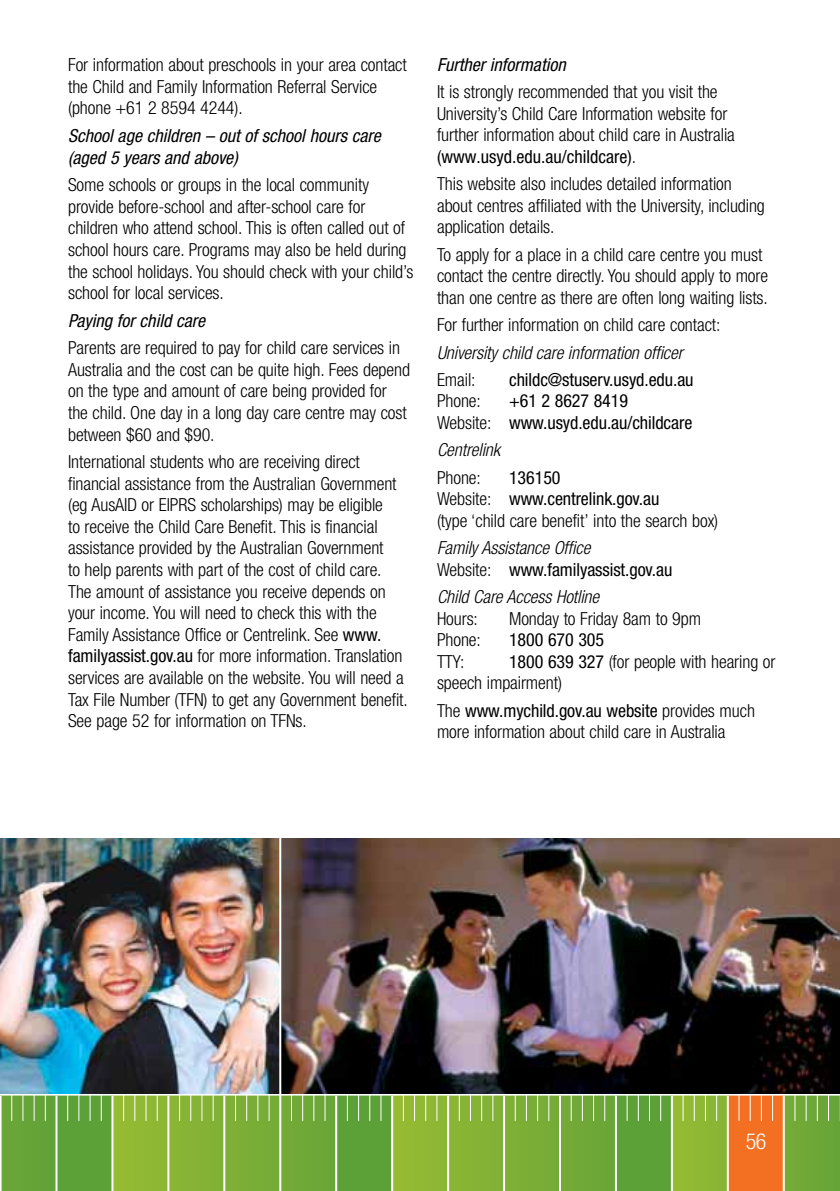
<style>
.page{position:relative;width:840px;height:1191px;background:#fff}
.page>*{position:absolute;margin:0;border:0;box-sizing:border-box;transform-origin:0 0}
.t1{font:300 condensed 22px "Helvetica Neue";color:#fff}
.t2{font:300 condensed 18px/21.6px "Helvetica Neue";letter-spacing:-.005em;color:#000}
.t3{font:condensed 18px/21.6px "Helvetica Neue";letter-spacing:-.005em;color:#000;text-align:center}
.t4{font:italic condensed 18px/22px "Helvetica Neue";color:#000}
.t5{font:italic 300 condensed 18px "Helvetica Neue";letter-spacing:-.005em;color:#000}
.s1{font-weight:400}
.s2{font-weight:300}
.s3{font-weight:300;font-style:italic}
</style>
<div class="page">
<div style="left:0;top:1095px;width:73px;height:96px;background:#66a438"></div>
<svg style="left:113px;top:1095px;width:222px;height:96px;background:#86b43f"></svg>
<svg style="left:393px;top:1095px;width:221px;height:96px;background:#84b33c"></svg>
<svg style="left:672px;top:1095px;width:167px;height:96px;background:#82b23c"></svg>
<div style="left:56px;top:1095px;width:56px;height:96px;background:#5ca038"></div>
<div style="left:615px;top:1095px;width:56px;height:96px;background:#5ca038"></div>
<div style="left:336px;top:1095px;width:56px;height:96px;background:#5ca038"></div>
<div style="left:727px;top:1095px;width:56px;height:96px;background:#f36f21"></div>
<hr style="left:0;top:1095px;width:2px;height:96px;background:#fff">
<hr style="left:55px;top:1095px;width:2px;height:96px;background:#fff">
<hr style="left:111px;top:1095px;width:2px;height:96px;background:#fff">
<hr style="left:167px;top:1095px;width:2px;height:96px;background:#fff">
<hr style="left:223px;top:1095px;width:2px;height:96px;background:#fff">
<hr style="left:335px;top:1095px;width:2px;height:96px;background:#fff">
<hr style="left:391px;top:1095px;width:2px;height:96px;background:#fff">
<hr style="left:447px;top:1095px;width:2px;height:96px;background:#fff">
<hr style="left:502px;top:1095px;width:2px;height:96px;background:#fff">
<hr style="left:558px;top:1095px;width:2px;height:96px;background:#fff">
<hr style="left:614px;top:1095px;width:2px;height:96px;background:#fff">
<hr style="left:670px;top:1095px;width:2px;height:96px;background:#fff">
<hr style="left:726px;top:1095px;width:2px;height:96px;background:#fff">
<hr style="left:782px;top:1095px;width:2px;height:96px;background:#fff">
<hr style="left:11px;top:1074px;width:1px;height:47px;background:#fff">
<hr style="left:22px;top:1074px;width:1px;height:47px;background:#fff">
<hr style="left:34px;top:1074px;width:1px;height:47px;background:#fff">
<hr style="left:45px;top:1074px;width:1px;height:47px;background:#fff">
<hr style="left:67px;top:1074px;width:1px;height:47px;background:#fff">
<hr style="left:78px;top:1074px;width:1px;height:47px;background:#fff">
<hr style="left:89px;top:1074px;width:1px;height:47px;background:#fff">
<hr style="left:101px;top:1074px;width:1px;height:47px;background:#fff">
<hr style="left:123px;top:1074px;width:1px;height:47px;background:#fff">
<hr style="left:134px;top:1074px;width:1px;height:47px;background:#fff">
<hr style="left:145px;top:1074px;width:1px;height:47px;background:#fff">
<hr style="left:157px;top:1074px;width:1px;height:47px;background:#fff">
<hr style="left:179px;top:1074px;width:1px;height:47px;background:#fff">
<hr style="left:190px;top:1074px;width:1px;height:47px;background:#fff">
<hr style="left:201px;top:1074px;width:1px;height:47px;background:#fff">
<hr style="left:212px;top:1074px;width:1px;height:47px;background:#fff">
<hr style="left:235px;top:1074px;width:1px;height:47px;background:#fff">
<hr style="left:246px;top:1074px;width:1px;height:47px;background:#fff">
<hr style="left:257px;top:1074px;width:1px;height:47px;background:#fff">
<hr style="left:268px;top:1074px;width:1px;height:47px;background:#fff">
<hr style="left:291px;top:1074px;width:1px;height:47px;background:#fff">
<hr style="left:302px;top:1074px;width:1px;height:47px;background:#fff">
<hr style="left:313px;top:1074px;width:1px;height:47px;background:#fff">
<hr style="left:324px;top:1074px;width:1px;height:47px;background:#fff">
<hr style="left:347px;top:1074px;width:1px;height:47px;background:#fff">
<hr style="left:358px;top:1074px;width:1px;height:47px;background:#fff">
<hr style="left:369px;top:1074px;width:1px;height:47px;background:#fff">
<hr style="left:380px;top:1074px;width:1px;height:47px;background:#fff">
<hr style="left:402px;top:1074px;width:1px;height:47px;background:#fff">
<hr style="left:414px;top:1074px;width:1px;height:47px;background:#fff">
<hr style="left:425px;top:1074px;width:1px;height:47px;background:#fff">
<hr style="left:436px;top:1074px;width:1px;height:47px;background:#fff">
<hr style="left:458px;top:1074px;width:1px;height:47px;background:#fff">
<hr style="left:469px;top:1074px;width:1px;height:47px;background:#fff">
<hr style="left:481px;top:1074px;width:1px;height:47px;background:#fff">
<hr style="left:492px;top:1074px;width:1px;height:47px;background:#fff">
<hr style="left:514px;top:1074px;width:1px;height:47px;background:#fff">
<hr style="left:525px;top:1074px;width:1px;height:47px;background:#fff">
<hr style="left:537px;top:1074px;width:1px;height:47px;background:#fff">
<hr style="left:548px;top:1074px;width:1px;height:47px;background:#fff">
<hr style="left:570px;top:1074px;width:1px;height:47px;background:#fff">
<hr style="left:581px;top:1074px;width:1px;height:47px;background:#fff">
<hr style="left:592px;top:1074px;width:1px;height:47px;background:#fff">
<hr style="left:604px;top:1074px;width:1px;height:47px;background:#fff">
<hr style="left:626px;top:1074px;width:1px;height:47px;background:#fff">
<hr style="left:637px;top:1074px;width:1px;height:47px;background:#fff">
<hr style="left:648px;top:1074px;width:1px;height:47px;background:#fff">
<hr style="left:659px;top:1074px;width:1px;height:47px;background:#fff">
<hr style="left:682px;top:1074px;width:1px;height:47px;background:#fff">
<hr style="left:693px;top:1074px;width:1px;height:47px;background:#fff">
<hr style="left:704px;top:1074px;width:1px;height:47px;background:#fff">
<hr style="left:715px;top:1074px;width:1px;height:47px;background:#fff">
<hr style="left:738px;top:1074px;width:1px;height:47px;background:#fff">
<hr style="left:749px;top:1074px;width:1px;height:47px;background:#fff">
<hr style="left:760px;top:1074px;width:1px;height:47px;background:#fff">
<hr style="left:771px;top:1074px;width:1px;height:47px;background:#fff">
<hr style="left:794px;top:1074px;width:1px;height:47px;background:#fff">
<hr style="left:805px;top:1074px;width:1px;height:47px;background:#fff">
<hr style="left:816px;top:1074px;width:1px;height:47px;background:#fff">
<hr style="left:827px;top:1074px;width:1px;height:47px;background:#fff">
<img style="left:0;top:838px;width:279px;height:255px">
<img style="left:281px;top:838px;width:558px;height:255px">
<hr style="left:279px;top:837px;width:2px;height:354px;background:#fff">
<p class="t2" style="left:68px;top:54px;width:340px">For information about preschools in your area contact the Child and Family Information Referral Service (phone +61 2 8594 4244).</p>
<p class="t4" style="left:68px;top:124px;width:314px">School age children – out of school hours care (aged 5 years and above)</p>
<p class="t2" style="left:68px;top:174px;width:346px">Some schools or groups in the local community provide before-school and after-school care for children who attend school. This is often called out of school hours care. Programs may also be held during the school holidays. You should check with your child’s school for local services.</p>
<p class="t4" style="left:68px;top:309px;width:138px">Paying for child care</p>
<p class="t2" style="left:68px;top:337px;width:343px">Parents are required to pay for child care services in Australia and the cost can be quite high. Fees depend on the type and amount of care being provided for the child. One day in a long day care centre may cost between $60 and $90.</p>
<p class="t2" style="left:68px;top:450px;width:341px">International students who are receiving direct financial assistance from the Australian Government (eg AusAID or EIPRS scholarships) may be eligible<br>to receive the Child Care Benefit. This is financial assistance provided by the Australian Government<br>to help parents with part of the cost of child care.<br>The amount of assistance you receive depends on your income. You will need to check this with the Family Assistance Office or Centrelink. See <span class="s1">www. familyassist.gov.au</span> for more information. Translation services are available on the website. You will need a Tax File Number (TFN) to get any Government benefit.<br>See page 52 for information on TFNs.</p>
<p class="t4" style="left:437px;top:53px;width:130px">Further information</p>
<p class="t2" style="left:437px;top:81px;width:299px">It is strongly recommended that you visit the University’s Child Care Information website for further information about child care in Australia <span class="s1">(www.usyd.edu.au/childcare)</span>.</p>
<p class="t2" style="left:437px;top:173px;width:329px">This website also includes detailed information about centres affiliated with the University, including application details.</p>
<p class="t2" style="left:437px;top:243px;width:332px">To apply for a place in a child care centre you must contact the centre directly. You should apply to more than one centre as there are often long waiting lists.</p>
<p class="t2" style="left:437px;top:314px;width:285px">For further information on child care contact:</p>
<p class="t5" style="left:437px;top:342px;width:247px">University child care information officer</p>
<p class="t2" style="left:437px;top:368px;width:40px">Email:</p>
<p class="t3" style="left:509px;top:368px;width:186px">childc@stuserv.usyd.edu.au</p>
<p class="t2" style="left:437px;top:390px;width:45px">Phone:</p>
<p class="t3" style="left:437px;top:390px;width:257px">+61 2 8627 8419<br><span class="s2">Website:</span> www.usyd.edu.au/childcare</p>
<p class="t5" style="left:437px;top:439px;width:65px">Centrelink</p>
<p class="t2" style="left:437px;top:466px;width:45px">Phone:</p>
<p class="t2" style="left:437px;top:466px;width:282px;text-indent:72px"><span class="s1">136150<br></span>Website: <span class="s1">www.centrelink.gov.au<br></span>(type ‘child care benefit’ into the search box)</p>
<p class="t3" style="left:437px;top:537px;width:237px;text-align:left"><span class="s3">Family Assistance Office<br></span><span class="s2">Website:</span> www.familyassist.gov.au</p>
<p class="t5" style="left:437px;top:586px;width:164px">Child Care Access Hotline</p>
<p class="t2" style="left:437px;top:607px;width:42px">Hours:</p>
<p class="t2" style="left:509px;top:607px;width:193px">Monday to Friday 8am to 9pm</p>
<p class="t2" style="left:437px;top:629px;width:45px">Phone:</p>
<p class="t3" style="left:509px;top:629px;width:96px">1800 670 305</p>
<p class="t2" style="left:437px;top:650px;width:29px">TTY:</p>
<p class="t2" style="left:437px;top:650px;width:340px;text-indent:72px"><span class="s1">1800 639 327</span> (for people with hearing or speech impairment)</p>
<p class="t2" style="left:437px;top:699px;width:319px">The <span class="s1">www.mychild.gov.au website</span> provides much more information about child care in Australia</p>
<p class="t1" style="left:745px;top:1128px;width:22px">56</p>
</div>
